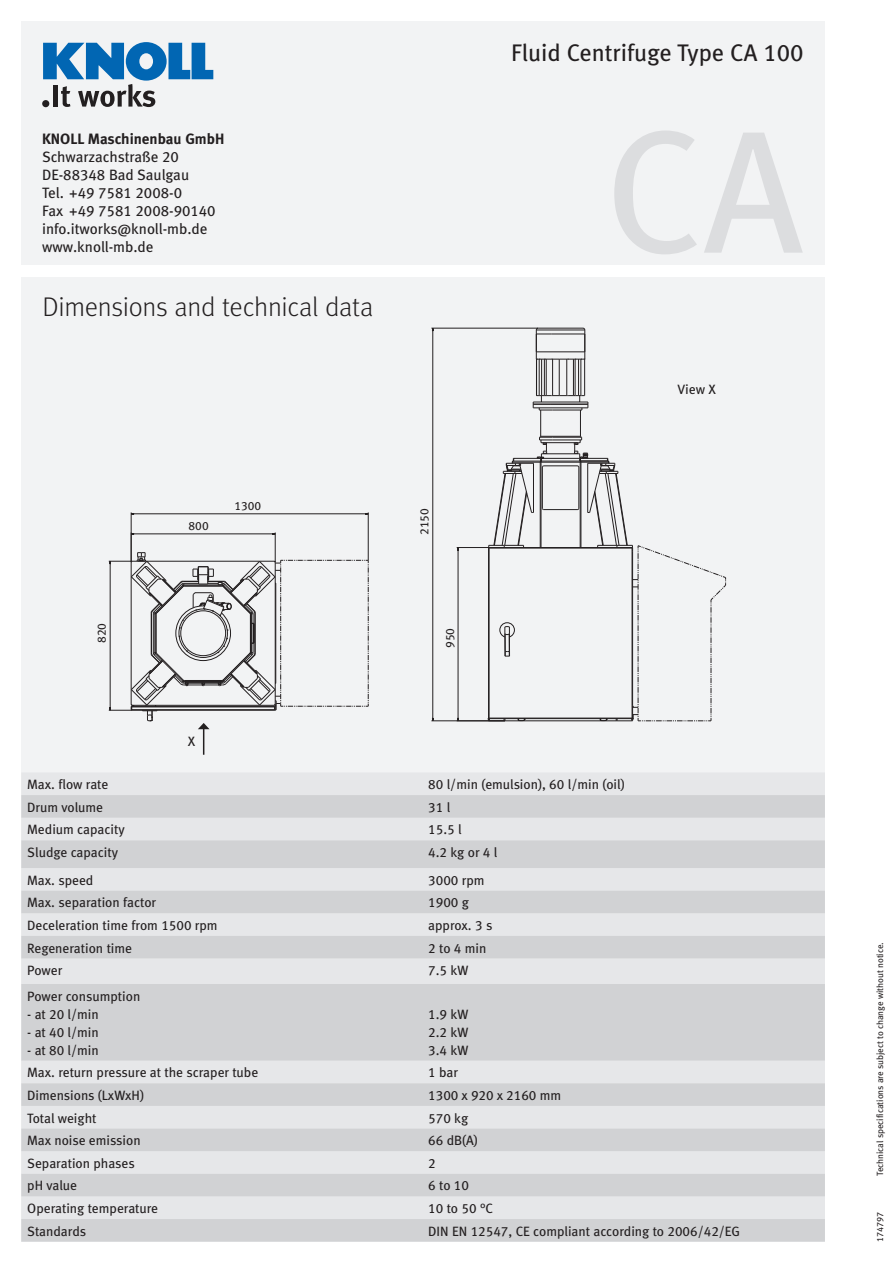
<style>
.page{position:relative;width:893px;height:1263px;background:#fff}
.page>*{position:absolute;margin:0;border:0;box-sizing:border-box;transform-origin:0 0}
.t1{font:174px "Meta Book LF";color:#dcdddf}
.t2{font:27px "Meta Light LF";letter-spacing:-.01em;color:#231f20}
.t3{font:24px "Meta Book LF";color:#231f20}
.t4{font:15px/18px "Meta Book LF";color:#231f20}
.t5{font:15px "Meta Bold LF";color:#231f20}
.t6{font:13.5px/18px "Meta Book LF";color:#231f20;text-align:justify}
.t7{font:13.5px "Meta Pro";color:#231f20}
.t8{font:12px "Meta Book LF";color:#231f20}
.t9{font:9px "Meta Book LF";color:#231f20}
</style>
<div class="page">
<div style="left:21px;top:21px;width:804px;height:243px;background:#f2f3f4"></div>
<div style="left:21px;top:277px;width:804px;height:965px;background:#f2f3f4"></div>
<hr style="left:431px;top:328px;width:107px;height:1px;background:#231f20">
<hr style="left:431px;top:720px;width:74px;height:1px;background:#231f20">
<hr style="left:432px;top:328px;width:1px;height:393px;background:#231f20">
<hr style="left:131px;top:512px;width:1px;height:50px;background:#231f20">
<hr style="left:368px;top:512px;width:1px;height:48px;background:#231f20">
<hr style="left:131px;top:513px;width:237px;height:1px;background:#231f20">
<hr style="left:275px;top:532px;width:1px;height:30px;background:#231f20">
<hr style="left:131px;top:533px;width:144px;height:1px;background:#231f20">
<hr style="left:457px;top:547px;width:32px;height:1px;background:#231f20">
<hr style="left:458px;top:547px;width:1px;height:174px;background:#231f20">
<hr style="left:559px;top:359px;width:1px;height:37px;background:#231f20">
<hr style="left:566px;top:359px;width:1px;height:37px;background:#231f20">
<hr style="left:552px;top:359px;width:1px;height:37px;background:#231f20">
<hr style="left:573px;top:359px;width:1px;height:37px;background:#231f20">
<hr style="left:546px;top:359px;width:1px;height:37px;background:#231f20">
<hr style="left:575px;top:359px;width:1px;height:37px;background:#231f20">
<hr style="left:544px;top:359px;width:1px;height:37px;background:#231f20">
<hr style="left:578px;top:359px;width:1px;height:37px;background:#231f20">
<hr style="left:541px;top:359px;width:1px;height:37px;background:#231f20">
<hr style="left:580px;top:359px;width:1px;height:37px;background:#231f20">
<hr style="left:539px;top:359px;width:1px;height:37px;background:#231f20">
<hr style="left:536px;top:359px;width:1px;height:37px;background:#231f20">
<hr style="left:584px;top:359px;width:1px;height:37px;background:#231f20">
<svg style="left:536px;top:327px;width:50px;height:33px"></svg>
<svg style="left:488px;top:395px;width:239px;height:326px"></svg>
<svg style="left:109px;top:552px;width:260px;height:203px"></svg>
<div style="left:22px;top:773px;width:803px;height:67px;background:#e6e7e9"></div>
<div style="left:21px;top:795px;width:804px;height:23px;background:#d1d2d4"></div>
<svg style="left:21px;top:840px;width:804px;height:402px;fill:#d1d2d4"></svg>
<svg style="left:43px;top:42px;width:170px;height:65px"></svg>
<p class="t5" style="left:42px;top:129px;width:184px">KNOLL Maschinenbau GmbH</p>
<p class="t4" style="left:42px;top:147px;width:175px">Schwarzachstraße 20<br>DE-88348 Bad Saulgau<br>Tel. +49 7581 2008-0<br>Fax +49 7581 2008-90140 info.itworks@knoll-mb.de www.knoll-mb.de</p>
<h2 class="t2" style="left:43px;top:291px;width:332px">Dimensions and technical data</h2>
<p class="t8" style="left:95px;top:643px;width:22px;rotate:-90deg">820</p>
<p class="t8" style="left:189px;top:519px;width:22px">800</p>
<p class="t8" style="left:234px;top:498px;width:28px">1300</p>
<p class="t7" style="left:188px;top:731px;width:9px">X</p>
<p class="t8" style="left:417px;top:535px;width:28px;rotate:-90deg">2150</p>
<p class="t8" style="left:443px;top:648px;width:22px;rotate:-90deg">950</p>
<h3 class="t3" style="left:511px;top:39px;width:294px">Fluid Centrifuge Type CA 100</h3>
<h1 class="t1" style="left:605px;top:90px;width:200px">CA</h1>
<p class="t7" style="left:677px;top:378px;width:40px">View X</p>
<p class="t6" style="left:27px;top:775px;width:83px">Max. flow rate</p>
<p class="t6" style="left:428px;top:775px;width:198px">80 l/min (emulsion), 60 l/min (oil)</p>
<p class="t6" style="left:27px;top:798px;width:77px">Drum volume</p>
<p class="t6" style="left:428px;top:798px;width:24px">31 l</p>
<p class="t6" style="left:27px;top:820px;width:99px">Medium capacity</p>
<p class="t6" style="left:428px;top:820px;width:35px">15.5 l</p>
<p class="t6" style="left:27px;top:843px;width:92px">Sludge capacity</p>
<p class="t6" style="left:428px;top:843px;width:71px">4.2 kg or 4 l</p>
<p class="t6" style="left:27px;top:871px;width:68px">Max. speed</p>
<p class="t6" style="left:428px;top:871px;width:58px">3000 rpm</p>
<p class="t6" style="left:27px;top:893px;width:130px">Max. separation factor</p>
<p class="t6" style="left:428px;top:893px;width:42px">1900 g</p>
<p class="t6" style="left:27px;top:916px;width:192px">Deceleration time from 1500 rpm</p>
<p class="t6" style="left:428px;top:916px;width:66px">approx. 3 s</p>
<p class="t6" style="left:27px;top:939px;width:106px">Regeneration time</p>
<p class="t6" style="left:428px;top:939px;width:60px">2 to 4 min</p>
<p class="t6" style="left:27px;top:961px;width:37px">Power</p>
<p class="t6" style="left:428px;top:961px;width:42px">7.5 kW</p>
<p class="t6" style="left:27px;top:987px;width:115px">Power consumption</p>
<p class="t6" style="left:27px;top:1005px;width:73px">- at 20 l/min</p>
<p class="t6" style="left:27px;top:1023px;width:73px">- at 40 l/min</p>
<p class="t6" style="left:27px;top:1041px;width:73px">- at 80 l/min</p>
<p class="t6" style="left:428px;top:1005px;width:42px">1.9 kW 2.2 kW 3.4 kW</p>
<p class="t6" style="left:27px;top:1063px;width:233px">Max. return pressure at the scraper tube</p>
<p class="t6" style="left:428px;top:1063px;width:31px">1 bar</p>
<p class="t6" style="left:27px;top:1086px;width:118px">Dimensions (LxWxH)</p>
<p class="t6" style="left:428px;top:1086px;width:135px">1300 x 920 x 2160 mm</p>
<p class="t6" style="left:27px;top:1109px;width:71px">Total weight</p>
<p class="t6" style="left:428px;top:1109px;width:41px">570 kg</p>
<p class="t6" style="left:27px;top:1131px;width:115px">Max noise emission</p>
<p class="t6" style="left:428px;top:1131px;width:51px">66 dB(A)</p>
<p class="t6" style="left:27px;top:1154px;width:109px">Separation phases</p>
<p class="t6" style="left:428px;top:1154px;width:9px">2</p>
<p class="t6" style="left:27px;top:1176px;width:51px">pH value</p>
<p class="t6" style="left:428px;top:1176px;width:42px">6 to 10</p>
<p class="t6" style="left:27px;top:1199px;width:132px">Operating temperature</p>
<p class="t6" style="left:428px;top:1199px;width:66px">10 to 50 °C</p>
<p class="t6" style="left:27px;top:1222px;width:60px">Standards</p>
<p class="t6" style="left:428px;top:1222px;width:313px">DIN EN 12547, CE compliant according to 2006/42/EG</p>
<p class="t9" style="left:875px;top:1176px;width:235px;rotate:-90deg">Technical specifications are subject to change without notice.</p>
<p class="t9" style="left:875px;top:1242px;width:32px;rotate:-90deg">174797</p>
</div>
